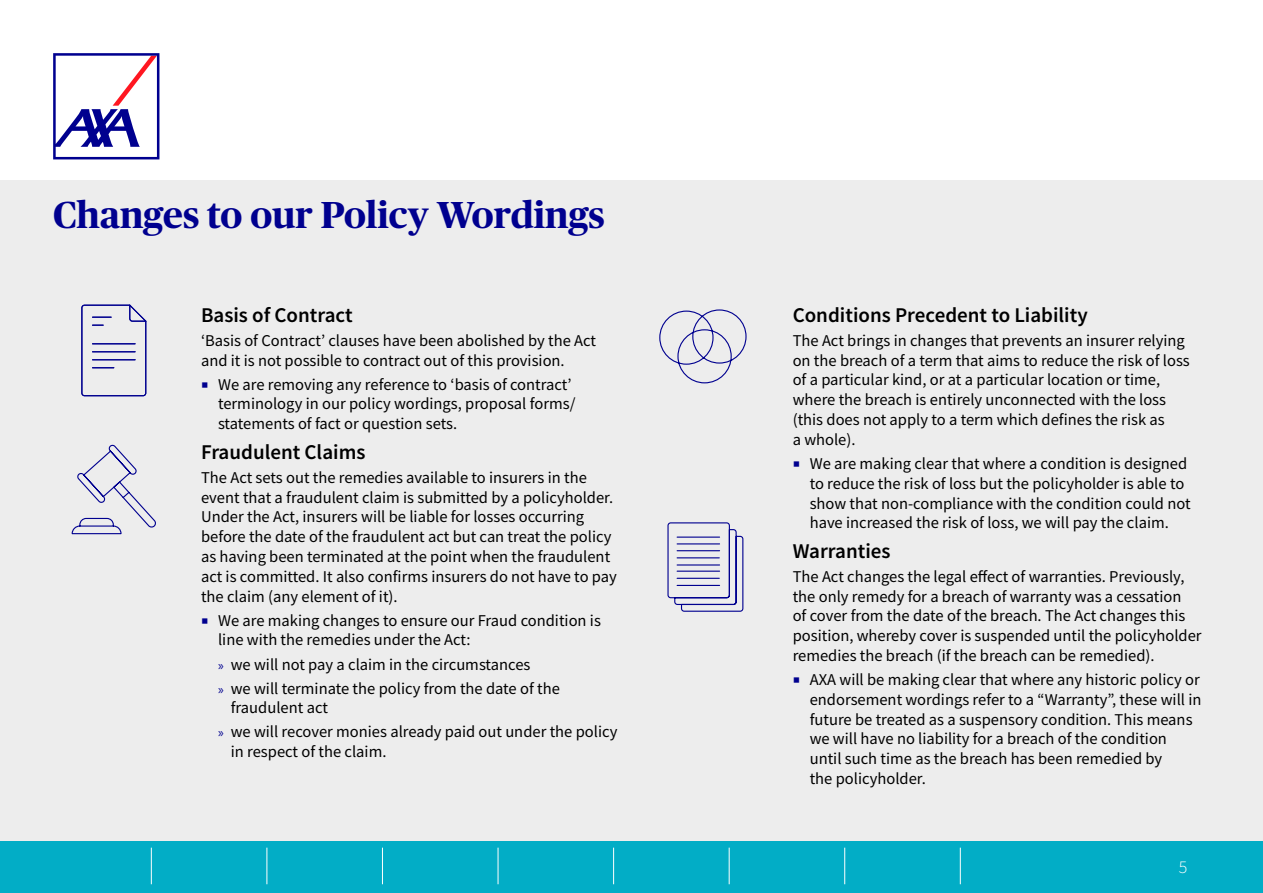
<style>
.page{position:relative;width:1263px;height:893px;background:#fff}
.page>*{position:absolute;margin:0;border:0;box-sizing:border-box;transform-origin:0 0}
.t1{font:700 37.5px "Publico Headline";color:#00008f}
.t2{font:600 21px "Source Sans Pro";color:#000}
.t3{font:300 18px "Source Sans Pro";color:#fff}
.t4{font:16.5px/19.8px "Source Sans Pro";color:#000}
.s1{color:#00008f}
.s2{font-family:"Myriad Pro";font-size:13.5px;color:#00008f}
</style>
<div class="page">
<div style="left:0;top:180px;width:1263px;height:713px;background:#ededed"></div>
<div style="left:0;top:842px;width:1263px;height:51px;background:#02adc6"></div>
<svg style="left:659px;top:309px;width:88px;height:75px"></svg>
<svg style="left:81px;top:304px;width:66px;height:93px"></svg>
<svg style="left:71px;top:444px;width:85px;height:91px"></svg>
<svg style="left:667px;top:522px;width:77px;height:90px"></svg>
<svg style="left:53px;top:53px;width:106px;height:106px"></svg>
<hr style="left:266px;top:848px;width:1px;height:36px;background:#fff">
<hr style="left:382px;top:848px;width:1px;height:36px;background:#fff">
<hr style="left:498px;top:848px;width:1px;height:36px;background:#fff">
<hr style="left:613px;top:848px;width:1px;height:36px;background:#fff">
<hr style="left:151px;top:848px;width:1px;height:36px;background:#fff">
<hr style="left:729px;top:848px;width:1px;height:36px;background:#fff">
<hr style="left:960px;top:848px;width:1px;height:36px;background:#fff">
<hr style="left:844px;top:848px;width:1px;height:36px;background:#fff">
<h1 class="t1" style="left:53px;top:188px;width:553px">Changes to our Policy Wordings</h1>
<p class="t2" style="left:201px;top:301px;width:153px">Basis of Contract</p>
<p class="t4" style="left:201px;top:330px;width:397px">‘Basis of Contract’ clauses have been abolished by the Act and it is not possible to contract out of this provision.</p>
<p class="t4" style="left:218px;top:374px;width:359px;text-indent:-17px"><span class="s1">○</span> We are removing any reference to ‘basis of contract’ terminology in our policy wordings, proposal forms/ statements of fact or question sets.</p>
<p class="t2" style="left:201px;top:438px;width:166px">Fraudulent Claims</p>
<p class="t4" style="left:201px;top:467px;width:417px">The Act sets out the remedies available to insurers in the event that a fraudulent claim is submitted by a policyholder.<br>Under the Act, insurers will be liable for losses occurring before the date of the fraudulent act but can treat the policy as having been terminated at the point when the fraudulent act is committed. It also confirms insurers do not have to pay the claim (any element of it).</p>
<p class="t4" style="left:218px;top:610px;width:384px;text-indent:-17px"><span class="s1">○</span> We are making changes to ensure our Fraud condition is line with the remedies under the Act:</p>
<p class="t4" style="left:218px;top:652px;width:343px;line-height:24px"><span class="s2">»</span> we will not pay a claim in the circumstances<br><span class="s2">»</span> we will terminate the policy from the date of the</p>
<p class="t4" style="left:218px;top:696px;width:401px;line-height:24px;text-indent:13px">fraudulent act<br><span class="s2">»</span> we will recover monies already paid out under the policy</p>
<p class="t4" style="left:231px;top:742px;width:157px">in respect of the claim.</p>
<p class="t2" style="left:793px;top:301px;width:297px">Conditions Precedent to Liability</p>
<p class="t4" style="left:793px;top:330px;width:399px">The Act brings in changes that prevents an insurer relying on the breach of a term that aims to reduce the risk of loss of a particular kind, or at a particular location or time, where the breach is entirely unconnected with the loss (this does not apply to a term which defines the risk as<br>a whole).</p>
<p class="t4" style="left:810px;top:453px;width:382px;text-indent:-17px"><span class="s1">○</span> We are making clear that where a condition is designed to reduce the risk of loss but the policyholder is able to show that non‑compliance with the condition could not have increased the risk of loss, we will pay the claim.</p>
<p class="t2" style="left:793px;top:537px;width:99px">Warranties</p>
<p class="t4" style="left:793px;top:566px;width:410px">The Act changes the legal effect of warranties. Previously, the only remedy for a breach of warranty was a cessation<br>of cover from the date of the breach. The Act changes this position, whereby cover is suspended until the policyholder remedies the breach (if the breach can be remedied).</p>
<p class="t4" style="left:810px;top:670px;width:393px;text-indent:-17px"><span class="s1">○</span> AXA will be making clear that where any historic policy or endorsement wordings refer to a “Warranty”, these will in future be treated as a suspensory condition. This means we will have no liability for a breach of the condition until such time as the breach has been remedied by<br>the policyholder.</p>
<p class="t3" style="left:1179px;top:856px;width:10px">5</p>
</div>
